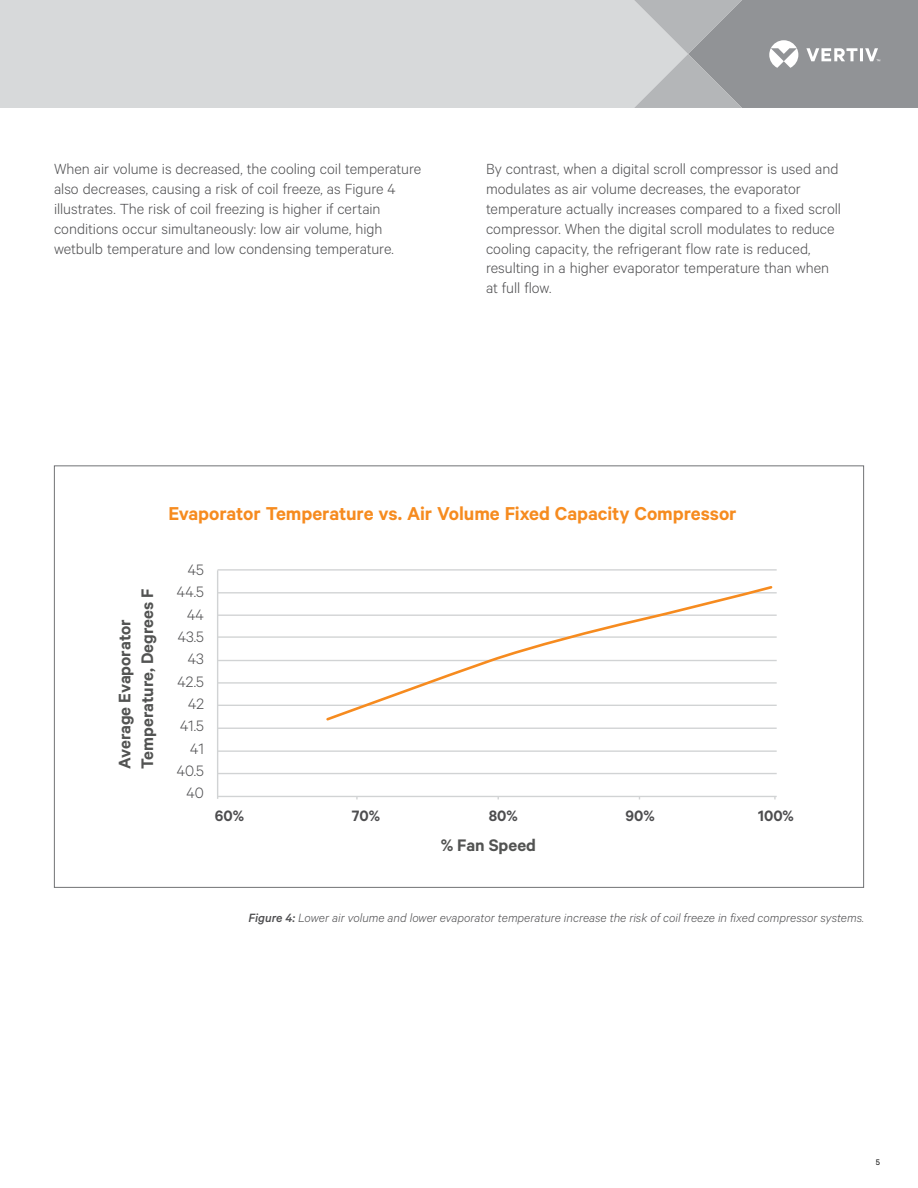
<style>
.page{position:relative;width:918px;height:1188px;background:#fff}
.page>*{position:absolute;margin:0;border:0;box-sizing:border-box;transform-origin:0 0}
.t1{font:600 21px "Calibre";letter-spacing:-.005em;color:#f68b1f}
.t2{font:600 18.9px/22.6px "Calibre";color:#525352}
.t3{font:300 16.95px "Calibre";color:#4d4d4f}
.t4{font:600 16.95px "Calibre";color:#4d4d4f}
.t5{font:300 16.5px/19.8px "Calibre";letter-spacing:-.005em;color:#4d4d4f}
.t6{font:italic 300 13.5px "Calibre";color:#4d4d4f}
.t7{font:9px "Calibre";color:#000}
.s1{font-weight:500}
</style>
<div class="page">
<div style="left:0;top:0;width:634px;height:108px;background:#d7d9da"></div>
<svg style="left:634px;top:0;width:284px;height:108px;background:#a1a3a6"></svg>
<hr style="left:218px;top:569px;width:559px;height:2px;background:#d1d3d4">
<hr style="left:218px;top:592px;width:559px;height:1px;background:#d1d3d4">
<hr style="left:218px;top:615px;width:559px;height:1px;background:#d1d3d4">
<hr style="left:218px;top:636px;width:559px;height:2px;background:#d1d3d4">
<hr style="left:218px;top:660px;width:559px;height:1px;background:#d1d3d4">
<hr style="left:218px;top:682px;width:559px;height:2px;background:#d1d3d4">
<hr style="left:218px;top:705px;width:559px;height:1px;background:#d1d3d4">
<hr style="left:218px;top:728px;width:559px;height:1px;background:#d1d3d4">
<hr style="left:218px;top:750px;width:559px;height:2px;background:#d1d3d4">
<hr style="left:218px;top:773px;width:559px;height:1px;background:#d1d3d4">
<hr style="left:218px;top:796px;width:559px;height:1px;background:#d1d3d4">
<svg style="left:325px;top:586px;width:449px;height:135px"></svg>
<hr style="left:217px;top:570px;width:1px;height:229px;background:#d1d3d4">
<p class="t5" style="left:54px;top:159px;width:369px">When air volume is decreased, the cooling coil temperature also decreases, causing a risk of coil freeze, as Figure 4 illustrates. The risk of coil freezing is higher if certain conditions occur simultaneously: low air volume, high wetbulb temperature and low condensing temperature.</p>
<p class="t5" style="left:486px;top:159px;width:356px">By contrast, when a digital scroll compressor is used and modulates as air volume decreases, the evaporator temperature actually increases compared to a fixed scroll compressor. When the digital scroll modulates to reduce cooling capacity, the refrigerant flow rate is reduced, resulting in a higher evaporator temperature than when at full flow.</p>
<p class="t1" style="left:168px;top:501px;width:570px">Evaporator Temperature vs. Air Volume Fixed Capacity Compressor</p>
<p class="t2" style="left:113px;top:769px;width:183px;rotate:-90deg">Average Evaporator<br>Temperature, Degrees F</p>
<p class="t3" style="left:188px;top:560px;width:18px">45</p>
<p class="t3" style="left:187px;top:605px;width:18px">44</p>
<p class="t3" style="left:177px;top:582px;width:29px">44.5</p>
<p class="t3" style="left:178px;top:627px;width:28px">43.5</p>
<p class="t3" style="left:178px;top:672px;width:28px">42.5</p>
<p class="t3" style="left:188px;top:649px;width:18px">43</p>
<p class="t3" style="left:188px;top:694px;width:17px">42</p>
<p class="t3" style="left:190px;top:738px;width:15px">41</p>
<p class="t3" style="left:180px;top:716px;width:25px">41.5</p>
<p class="t3" style="left:177px;top:761px;width:29px">40.5</p>
<p class="t3" style="left:186px;top:783px;width:19px">40</p>
<p class="t4" style="left:215px;top:806px;width:31px">60%</p>
<p class="t4" style="left:352px;top:806px;width:30px">70%</p>
<p class="t4" style="left:489px;top:806px;width:31px">80%</p>
<p class="t4" style="left:626px;top:806px;width:31px">90%</p>
<p class="t4" style="left:758px;top:806px;width:37px">100%</p>
<p class="t2" style="left:441px;top:833px;width:97px">% Fan Speed</p>
<p class="t6" style="left:248px;top:910px;width:617px"><span class="s1">Figure 4:</span> Lower air volume and lower evaporator temperature increase the risk of coil freeze in fixed compressor systems.</p>
<p class="t7" style="left:876px;top:1157px;width:6px">5</p>
</div>
